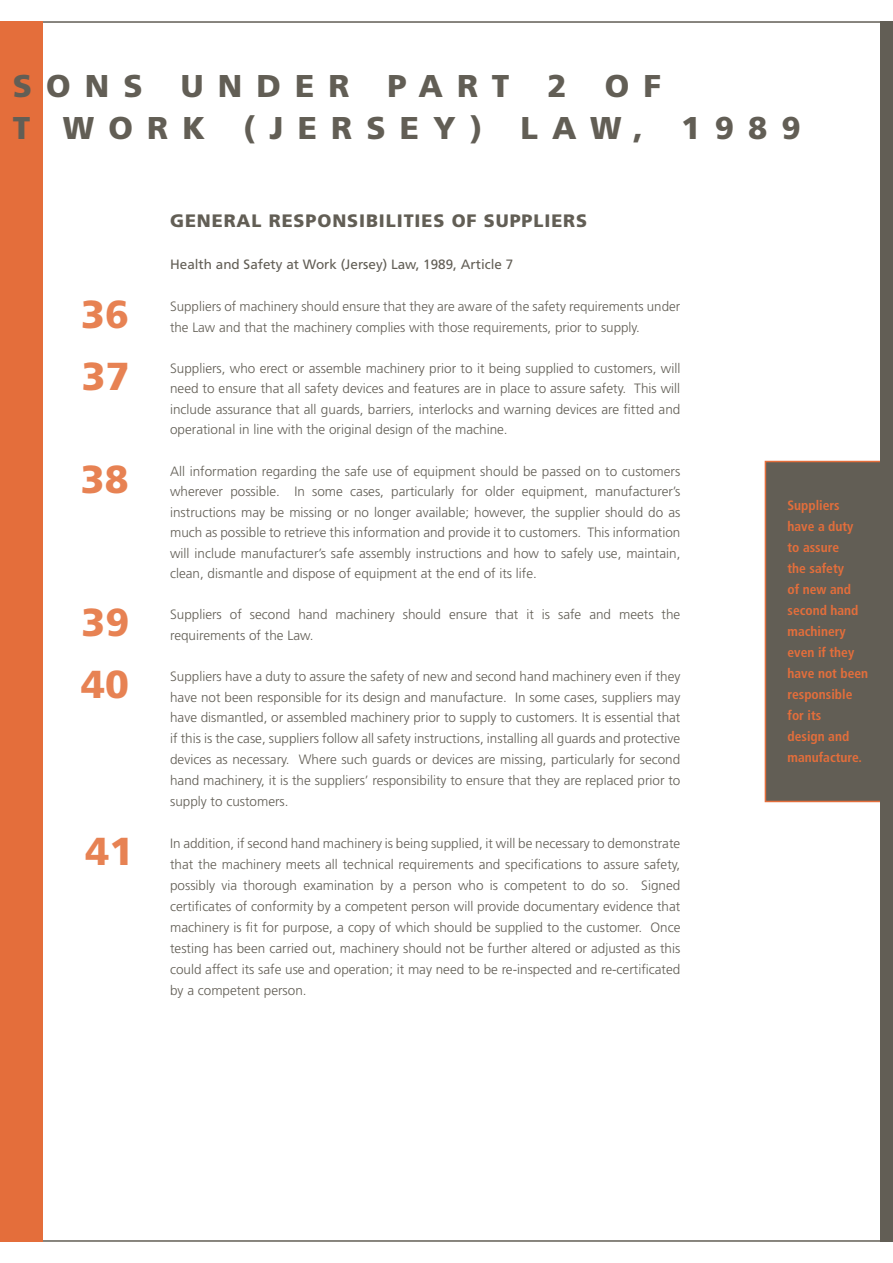
<style>
.page{position:relative;width:893px;height:1263px;background:#fff}
.page>*{position:absolute;margin:0;border:0;box-sizing:border-box;transform-origin:0 0}
.t1{font:900 39px "Frutiger";color:#e78253}
.t2{font:900 31.5px "Frutiger";letter-spacing:.45em;color:#625e55}
.t3{font:900 18px "Frutiger";letter-spacing:.05em;color:#625e55}
.t4{font:300 13.5px/20.5px "Frutiger";color:#625e55;text-align:justify}
.t5{font:700 condensed 13.5px/21px "Frutiger";color:#e46e3b}
.t6{font:13.5px "Frutiger";color:#625e55}
</style>
<div class="page">
<div style="left:765px;top:461px;width:128px;height:340px;background:#625e55"></div>
<div style="left:765px;top:461px;width:128px;height:341px;border:2px solid #e46e3b"></div>
<hr style="left:0;top:21px;width:893px;height:2px;background:#625e55">
<hr style="left:0;top:1240px;width:893px;height:2px;background:#625e55">
<div style="left:0;top:21px;width:43px;height:1221px;background:#e46e3b"></div>
<div style="left:880px;top:21px;width:13px;height:1221px;background:#625e55"></div>
<p class="t2" style="left:13px;top:67px;width:650px">SONS UNDER PART 2 OF</p>
<p class="t2" style="left:13px;top:109px;width:790px">T WORK (JERSEY) LAW, 1989</p>
<p class="t1" style="left:81px;top:290px;width:49px">36</p>
<p class="t1" style="left:82px;top:353px;width:49px">37</p>
<p class="t1" style="left:81px;top:455px;width:49px">38</p>
<p class="t1" style="left:81px;top:599px;width:49px">39</p>
<p class="t1" style="left:81px;top:661px;width:49px">40</p>
<p class="t1" style="left:86px;top:828px;width:49px">41</p>
<p class="t3" style="left:170px;top:209px;width:419px">GENERAL RESPONSIBILITIES OF SUPPLIERS</p>
<p class="t6" style="left:170px;top:256px;width:345px">Health and Safety at Work (Jersey) Law, 1989, Article 7</p>
<p class="t4" style="left:170px;top:295px;width:512px;line-height:21px">Suppliers of machinery should ensure that they are aware of the safety requirements under the Law and that the machinery complies with those requirements, prior to supply.</p>
<p class="t4" style="left:170px;top:358px;width:512px">Suppliers, who erect or assemble machinery prior to it being supplied to customers, will need to ensure that all safety devices and features are in place to assure safety. This will include assurance that all guards, barriers, interlocks and warning devices are fitted and operational in line with the original design of the machine.</p>
<p class="t4" style="left:170px;top:460px;width:512px">All information regarding the safe use of equipment should be passed on to customers wherever possible. In some cases, particularly for older equipment, manufacturer’s instructions may be missing or no longer available; however, the supplier should do as much as possible to retrieve this information and provide it to customers. This information will include manufacturer’s safe assembly instructions and how to safely use, maintain, clean, dismantle and dispose of equipment at the end of its life.</p>
<p class="t4" style="left:170px;top:604px;width:512px">Suppliers of second hand machinery should ensure that it is safe and meets the requirements of the Law.</p>
<p class="t4" style="left:170px;top:666px;width:512px">Suppliers have a duty to assure the safety of new and second hand machinery even if they have not been responsible for its design and manufacture. In some cases, suppliers may have dismantled, or assembled machinery prior to supply to customers. It is essential that</p>
<p class="t4" style="left:170px;top:728px;width:512px">if this is the case, suppliers follow all safety instructions, installing all guards and protective</p>
<p class="t4" style="left:170px;top:749px;width:512px;line-height:21px">devices as necessary. Where such guards or devices are missing, particularly for second hand machinery, it is the suppliers’ responsibility to ensure that they are replaced prior to supply to customers.</p>
<p class="t4" style="left:170px;top:833px;width:512px;line-height:21px">In addition, if second hand machinery is being supplied, it will be necessary to demonstrate that the machinery meets all technical requirements and specifications to assure safety, possibly via thorough examination by a person who is competent to do so. Signed certificates of conformity by a competent person will provide documentary evidence that machinery is fit for purpose, a copy of which should be supplied to the customer. Once testing has been carried out, machinery should not be further altered or adjusted as this could affect its safe use and operation; it may need to be re-inspected and re-certificated by a competent person.</p>
<p class="t5" style="left:787px;top:495px;width:82px">Suppliers have a duty to assure<br>the safety<br>of new and second hand machinery even if they have not been responsible for its<br>design and manufacture.</p>
</div>
